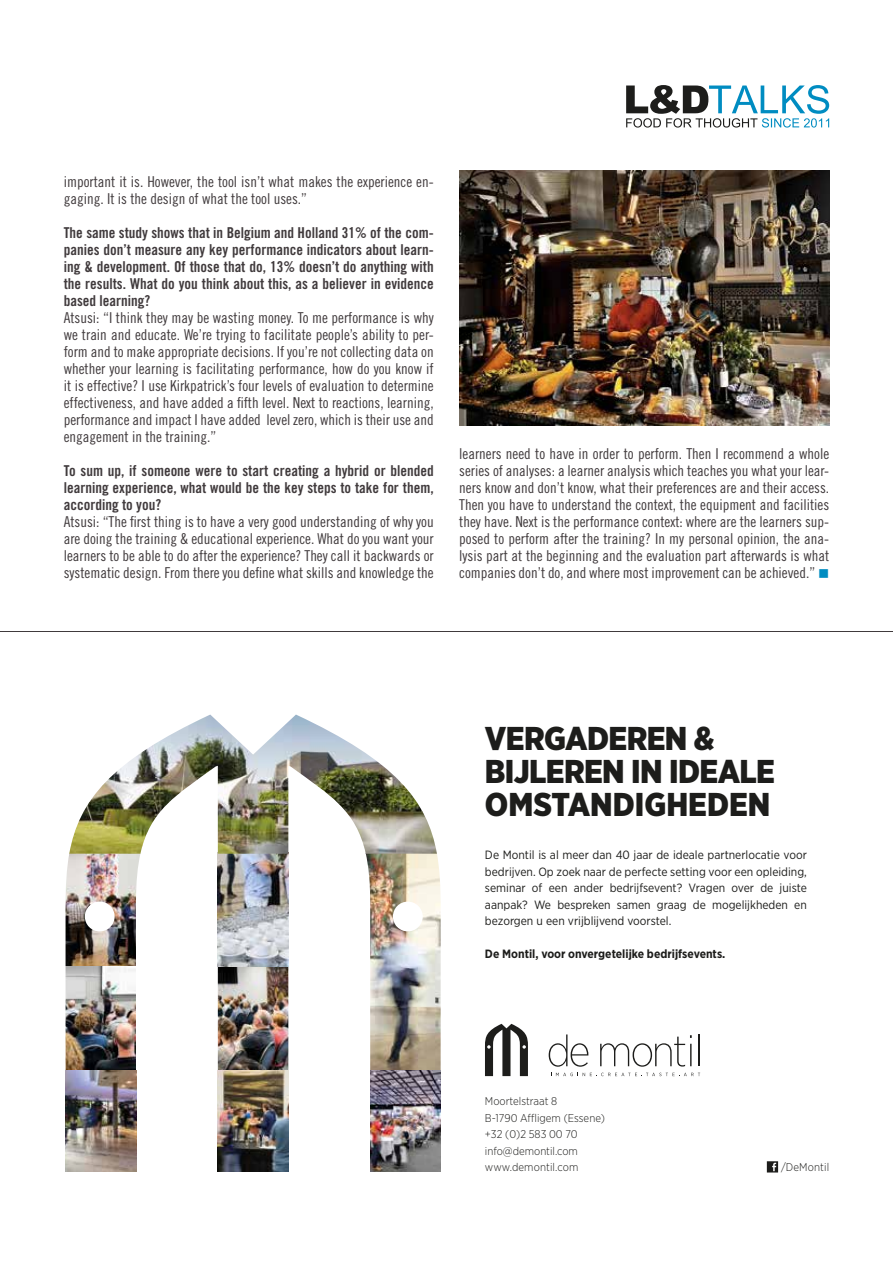
<style>
.page{position:relative;width:893px;height:1263px;background:#fff}
.page>*{position:absolute;margin:0;border:0;box-sizing:border-box;transform-origin:0 0}
.t1{font:900 33px/33px "Gotham Narrow";letter-spacing:-.02em;color:#1d1d1b}
.t2{font:15px/17px "Trade Gothic Cond Eighteen";color:#403a3c;text-align:justify}
.t3{font:15px/17px "Trade Gothic Bold Cond Twenty";color:#403a3c;text-align:justify}
.t4{font:12px/16.5px "Gotham Narrow";color:#1d1d1b;text-align:justify}
.t5{font:700 12px "Gotham Narrow";color:#1d1d1b}
.t6{font:300 11.25px/16.5px "Gotham Narrow";color:#1d1d1b}
.s1{color:#008cc1}
</style>
<div class="page">
<svg style="left:626px;top:85px;width:203px;height:43px"></svg>
<img style="left:66px;top:854px;width:74px;height:112px">
<img style="left:66px;top:966px;width:222px;height:105px">
<img style="left:66px;top:1071px;width:70px;height:100px">
<img style="left:218px;top:854px;width:70px;height:112px">
<img style="left:218px;top:1071px;width:70px;height:100px">
<img style="left:366px;top:854px;width:75px;height:217px">
<img style="left:370px;top:1071px;width:71px;height:100px">
<img style="left:69px;top:714px;width:368px;height:140px">
<svg style="left:767px;top:1161px;width:11px;height:11px"></svg>
<svg style="left:549px;top:1034px;width:39px;height:33px"></svg>
<svg style="left:600px;top:1035px;width:92px;height:32px"></svg>
<hr style="left:690px;top:1044px;width:2px;height:22px;background:#1d1d1b">
<hr style="left:698px;top:1034px;width:2px;height:32px;background:#1d1d1b">
<svg style="left:551px;top:1073px;width:149px;height:4px"></svg>
<svg style="left:485px;top:1024px;width:43px;height:52px"></svg>
<hr style="left:0;top:631px;width:893px;height:1px;background:#403a3c">
<img style="left:459px;top:170px;width:370px;height:255px">
<p class="t2" style="left:64px;top:173px;width:371px">important it is. However, the tool isn’t what makes the experience en&shy;gaging. It is the design of what the tool uses.”</p>
<p class="t3" style="left:64px;top:224px;width:371px">The same study shows that in Belgium and Holland 31% of the com&shy;panies don’t measure any key performance indicators about learn&shy;ing &amp; development. Of those that do, 13% doesn’t do anything with the results. What do you think about this, as a believer in evidence based learning?</p>
<p class="t2" style="left:64px;top:309px;width:371px">Atsusi: “I think they may be wasting money. To me performance is why we train and educate. We’re trying to facilitate people’s ability to per&shy;form and to make appropriate decisions. If you’re not collecting data on whether your learning is facilitating performance, how do you know if it is effective? I use Kirkpatrick’s four levels of evaluation to determine effectiveness, and have added a fifth level. Next to reactions, learning, performance and impact I have added level zero, which is their use and engagement in the training.”</p>
<p class="t3" style="left:64px;top:462px;width:371px">To sum up, if someone were to start creating a hybrid or blended learning experience, what would be the key steps to take for them, according to you?</p>
<p class="t2" style="left:64px;top:513px;width:371px">Atsusi: “The first thing is to have a very good understanding of why you are doing the training &amp; educational experience. What do you want your learners to be able to do after the experience? They call it backwards or systematic design. From there you define what skills and knowledge the</p>
<p class="t2" style="left:459px;top:445px;width:371px">learners need to have in order to perform. Then I recommend a whole series of analyses: a learner analysis which teaches you what your lear&shy;ners know and don’t know, what their preferences are and their access.<br>Then you have to understand the context, the equipment and facilities they have. Next is the performance context: where are the learners sup&shy;posed to perform after the training? In my personal opinion, the ana&shy;lysis part at the beginning and the evaluation part afterwards is what companies don’t do, and where most improvement can be achieved.” <span class="s1">■</span></p>
<h1 class="t1" style="left:485px;top:722px;width:292px">VERGADEREN &amp;<br>BIJLEREN IN IDEALE<br>OMSTANDIGHEDEN</h1>
<p class="t4" style="left:485px;top:846px;width:323px">De Montil is al meer dan 40 jaar de ideale partnerlocatie voor bedrijven. Op zoek naar de perfecte setting voor een opleiding, seminar of een ander bedrijfsevent? Vragen over de juiste aanpak? We bespreken samen graag de mogelijkheden en bezorgen u een vrijblijvend voorstel.</p>
<p class="t5" style="left:485px;top:946px;width:242px">De Montil, voor onvergetelijke bedrijfsevents.</p>
<p class="t6" style="left:485px;top:1092px;width:121px">Moortelstraat 8<br>B-1790 Affligem (Essene) +32 (0)2 583 00 70 info@demontil.com www.demontil.com</p>
<p class="t6" style="left:781px;top:1158px;width:50px">/DeMontil</p>
</div>
